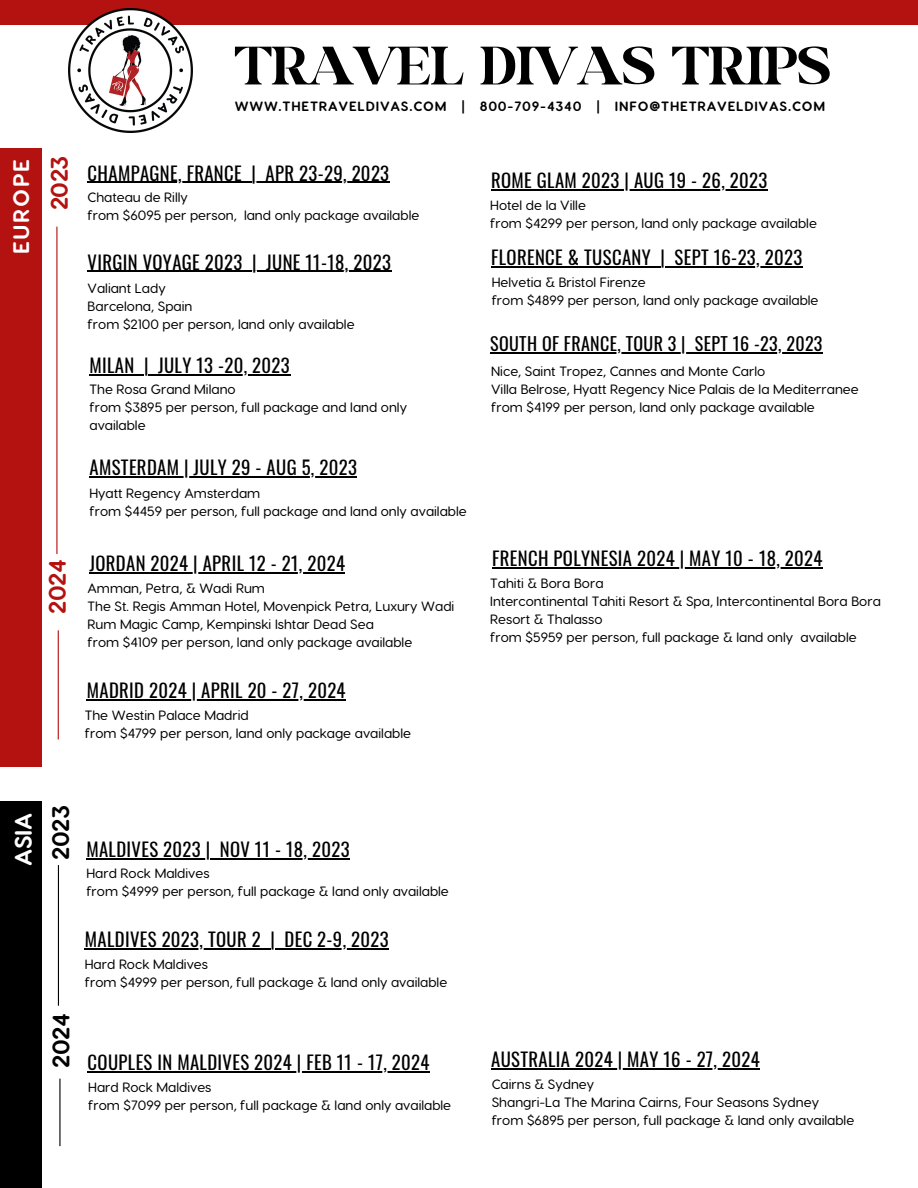
<style>
.page{position:relative;width:918px;height:1188px;background:#fff}
.page>*{position:absolute;margin:0;border:0;box-sizing:border-box;transform-origin:0 0}
.t1{font:59.55px "WASHINGTON Regular";color:#000}
.t2{font:700 24px "Visby Round CF";letter-spacing:-.02em;color:#b31210}
.t3{font:700 24px "Visby Round CF";letter-spacing:-.02em;color:#000}
.t4{font:700 24px "Visby Round CF";color:#fff}
.t5{font:700 22.5px "Visby Round CF";letter-spacing:.075em;color:#fff}
.t6{font:18.75px "Oswald";letter-spacing:.02em;color:#000}
.t7{font:18px "Oswald";letter-spacing:.02em;color:#000}
.t8{font:500 13.5px/18px "Visby Round CF";color:#000}
.t9{font:700 13.5px "Visby Round CF";letter-spacing:.06em;color:#000}
</style>
<div class="page">
<div style="left:0;top:0;width:918px;height:24px;background:#b31210"></div>
<img style="left:69px;top:9px;width:123px;height:123px">
<div style="left:0;top:148px;width:42px;height:619px;background:#b31210"></div>
<hr style="left:88px;top:182px;width:154px;height:1px;background:#000">
<hr style="left:251px;top:182px;width:139px;height:1px;background:#000">
<hr style="left:89px;top:374px;width:46px;height:1px;background:#000">
<svg style="left:135px;top:374px;width:23px;height:1px"></svg>
<hr style="left:158px;top:374px;width:132px;height:1px;background:#000">
<hr style="left:89px;top:476px;width:268px;height:1px;background:#000">
<hr style="left:56px;top:227px;width:1px;height:327px;background:#b31210">
<hr style="left:490px;top:352px;width:333px;height:1px;background:#000">
<hr style="left:491px;top:266px;width:160px;height:1px;background:#000">
<svg style="left:651px;top:266px;width:24px;height:1px"></svg>
<hr style="left:675px;top:266px;width:128px;height:1px;background:#000">
<hr style="left:491px;top:189px;width:277px;height:2px;background:#000">
<hr style="left:87px;top:699px;width:259px;height:1px;background:#000">
<hr style="left:85px;top:948px;width:176px;height:1px;background:#000">
<svg style="left:261px;top:948px;width:23px;height:1px"></svg>
<hr style="left:284px;top:948px;width:105px;height:1px;background:#000">
<div style="left:0;top:801px;width:42px;height:387px;background:#000"></div>
<hr style="left:58px;top:865px;width:1px;height:141px;background:#000">
<hr style="left:86px;top:858px;width:125px;height:1px;background:#000">
<hr style="left:220px;top:858px;width:130px;height:1px;background:#000">
<hr style="left:88px;top:1071px;width:342px;height:1px;background:#000">
<hr style="left:88px;top:271px;width:155px;height:1px;background:#000">
<svg style="left:243px;top:271px;width:23px;height:1px"></svg>
<hr style="left:266px;top:271px;width:125px;height:1px;background:#000">
<hr style="left:89px;top:572px;width:256px;height:1px;background:#000">
<hr style="left:58px;top:630px;width:1px;height:109px;background:#b31210">
<hr style="left:492px;top:567px;width:331px;height:1px;background:#000">
<hr style="left:491px;top:1068px;width:269px;height:2px;background:#000">
<hr style="left:59px;top:1079px;width:2px;height:67px;background:#000">
<h3 class="t5" style="left:7px;top:254px;width:97px;rotate:-90deg">EUROPE</h3>
<h1 class="t1" style="left:235px;top:41px;width:597px">TRAVEL DIVAS TRIPS</h1>
<p class="t9" style="left:235px;top:97px;width:592px">WWW.THETRAVELDIVAS.COM | 800-709-4340 | INFO@THETRAVELDIVAS.COM</p>
<h2 class="t2" style="left:44px;top:210px;width:56px;rotate:-90deg">2023</h2>
<h2 class="t2" style="left:42px;top:614px;width:56px;rotate:-90deg">2024</h2>
<h3 class="t6" style="left:88px;top:158px;width:303px">CHAMPAGNE, FRANCE | APR 23-29, 2023</h3>
<p class="t8" style="left:88px;top:188px;width:333px">Chateau de Rilly<br>from $6095 per person, land only package available</p>
<h3 class="t6" style="left:88px;top:247px;width:305px">VIRGIN VOYAGE 2023 | JUNE 11-18, 2023</h3>
<p class="t8" style="left:88px;top:279px;width:269px">Valiant Lady<br>Barcelona, Spain<br>from $2100 per person, land only available</p>
<h3 class="t6" style="left:89px;top:351px;width:202px">MILAN | JULY 13 -20, 2023</h3>
<p class="t8" style="left:89px;top:379px;width:319px">The Rosa Grand Milano<br>from $3895 per person, full package and land only available</p>
<h3 class="t6" style="left:89px;top:453px;width:269px">AMSTERDAM | JULY 29 - AUG 5, 2023</h3>
<p class="t8" style="left:89px;top:484px;width:379px">Hyatt Regency Amsterdam<br>from $4459 per person, full package and land only available</p>
<h3 class="t6" style="left:89px;top:549px;width:257px">JORDAN 2024 | APRIL 12 - 21, 2024</h3>
<p class="t8" style="left:88px;top:579px;width:368px">Amman, Petra, &amp; Wadi Rum<br>The St. Regis Amman Hotel, Movenpick Petra, Luxury Wadi Rum Magic Camp, Kempinski Ishtar Dead Sea<br>from $4109 per person, land only package available</p>
<h3 class="t6" style="left:87px;top:676px;width:260px">MADRID 2024 | APRIL 20 - 27, 2024</h3>
<p class="t8" style="left:85px;top:705px;width:328px">The Westin Palace Madrid<br>from $4799 per person, land only package available</p>
<h3 class="t6" style="left:491px;top:166px;width:278px">ROME GLAM 2023 | AUG 19 - 26, 2023</h3>
<p class="t8" style="left:490px;top:195px;width:328px">Hotel de la Ville<br>from $4299 per person, land only package available</p>
<h3 class="t6" style="left:491px;top:243px;width:313px">FLORENCE &amp; TUSCANY | SEPT 16-23, 2023</h3>
<p class="t8" style="left:492px;top:272px;width:328px">Helvetia &amp; Bristol Firenze<br>from $4899 per person, land only package available</p>
<h3 class="t7" style="left:490px;top:329px;width:334px">SOUTH OF FRANCE, TOUR 3 | SEPT 16 -23, 2023</h3>
<p class="t8" style="left:491px;top:361px;width:369px">Nice, Saint Tropez, Cannes and Monte Carlo<br>Villa Belrose, Hyatt Regency Nice Palais de la Mediterranee from $4199 per person, land only package available</p>
<h3 class="t6" style="left:492px;top:544px;width:332px">FRENCH POLYNESIA 2024 | MAY 10 - 18, 2024</h3>
<p class="t8" style="left:490px;top:573px;width:392px">Tahiti &amp; Bora Bora<br>Intercontinental Tahiti Resort &amp; Spa, Intercontinental Bora Bora Resort &amp; Thalasso<br>from $5959 per person, full package &amp; land only available</p>
<h2 class="t4" style="left:7px;top:866px;width:54px;rotate:-90deg">ASIA</h2>
<h2 class="t3" style="left:45px;top:860px;width:56px;rotate:-90deg">2023</h2>
<h2 class="t3" style="left:45px;top:1068px;width:56px;rotate:-90deg">2024</h2>
<h3 class="t6" style="left:86px;top:834px;width:265px">MALDIVES 2023 | NOV 11 - 18, 2023</h3>
<p class="t8" style="left:86px;top:864px;width:364px">Hard Rock Maldives<br>from $4999 per person, full package &amp; land only available</p>
<h3 class="t6" style="left:85px;top:925px;width:305px">MALDIVES 2023, TOUR 2 | DEC 2-9, 2023</h3>
<p class="t8" style="left:85px;top:954px;width:364px">Hard Rock Maldives<br>from $4999 per person, full package &amp; land only available</p>
<h3 class="t6" style="left:88px;top:1048px;width:343px">COUPLES IN MALDIVES 2024 | FEB 11 - 17, 2024</h3>
<p class="t8" style="left:88px;top:1077px;width:365px">Hard Rock Maldives<br>from $7099 per person, full package &amp; land only available</p>
<h3 class="t6" style="left:491px;top:1045px;width:270px">AUSTRALIA 2024 | MAY 16 - 27, 2024</h3>
<p class="t8" style="left:492px;top:1074px;width:364px">Cairns &amp; Sydney<br>Shangri-La The Marina Cairns, Four Seasons Sydney<br>from $6895 per person, full package &amp; land only available</p>
</div>
